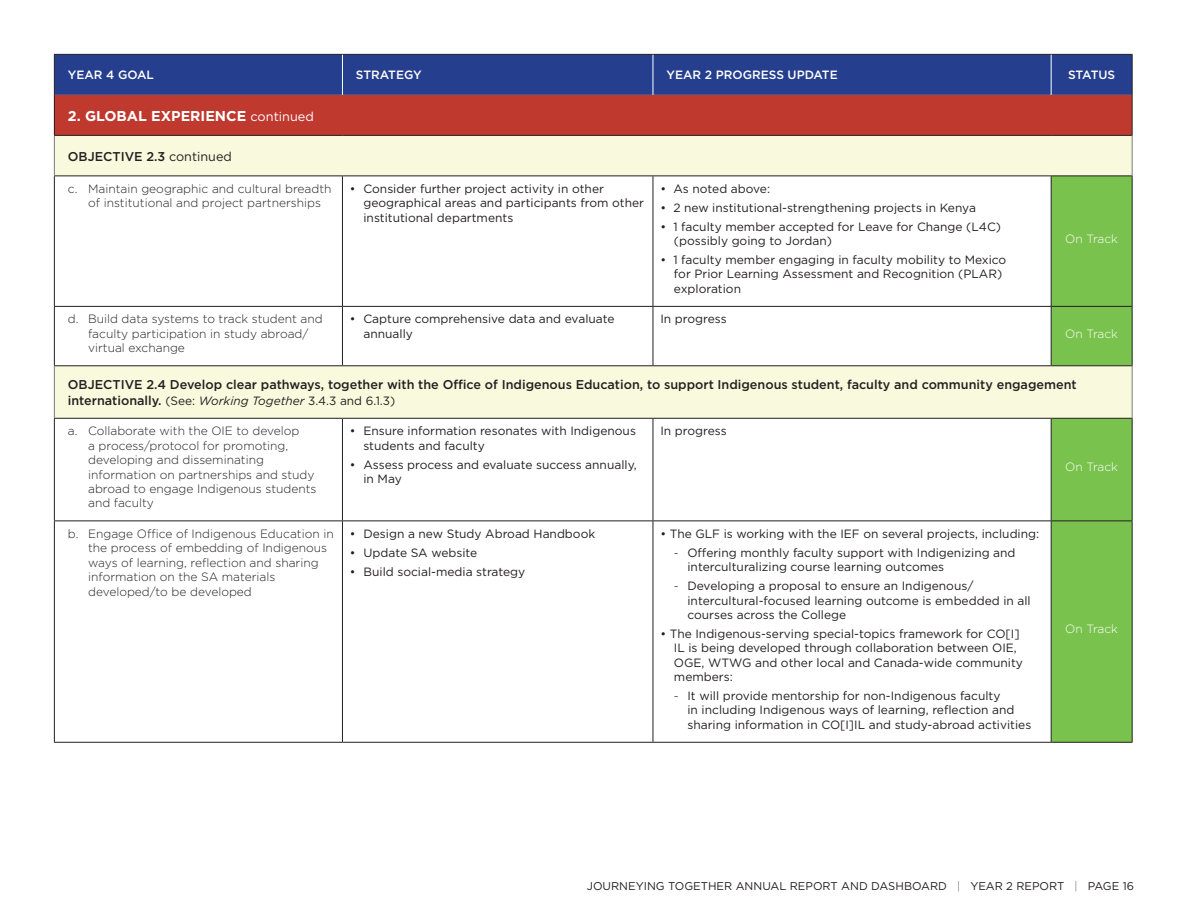
<style>
.page{position:relative;width:1188px;height:918px;background:#fff}
.page>*{position:absolute;margin:0;border:0;box-sizing:border-box;transform-origin:0 0}
.t1{font:700 14.25px "Gotham";color:#fff}
.t2{font:500 12.75px "Gotham";color:#231f20}
.Bullet_indent{font:12px/14.4px "Gotham";color:#231f20}
.No_indent{font:300 12px/14.4px "Gotham";color:#231f20}
.t3{font:500 12px "Gotham";color:#fff}
.t4{font:300 12px "Gotham";color:#fff}
.t5{font:11.25px "Gotham";color:#231f20}
.s1{font-weight:400;font-size:12.75px}
.s2{font-weight:400}
.s3{font-weight:500;font-size:12.75px}
.s4{font-style:italic}
.s5{font-weight:300}
.s6{font-weight:200}
</style>
<div class="page">
<div style="left:55px;top:55px;width:1077px;height:40px;background:#253f8e"></div>
<div style="left:54px;top:95px;width:1078px;height:40px;background:#c0392f"></div>
<svg style="left:55px;top:136px;width:1077px;height:282px"></svg>
<svg style="left:1051px;top:177px;width:81px;height:565px;background:#85c65a"></svg>
<hr style="left:54px;top:135px;width:288px;height:1px;background:#231f20">
<hr style="left:342px;top:135px;width:311px;height:1px;background:#231f20">
<hr style="left:653px;top:135px;width:398px;height:1px;background:#231f20">
<hr style="left:1051px;top:135px;width:82px;height:1px;background:#231f20">
<hr style="left:54px;top:176px;width:288px;height:1px;background:#231f20">
<hr style="left:54px;top:176px;width:1px;height:130px;background:#231f20">
<hr style="left:342px;top:176px;width:311px;height:1px;background:#231f20">
<hr style="left:342px;top:176px;width:1px;height:130px;background:#231f20">
<hr style="left:653px;top:176px;width:398px;height:1px;background:#231f20">
<hr style="left:653px;top:176px;width:1px;height:130px;background:#231f20">
<hr style="left:1051px;top:176px;width:82px;height:1px;background:#231f20">
<hr style="left:1051px;top:176px;width:1px;height:130px;background:#231f20">
<hr style="left:1132px;top:176px;width:1px;height:130px;background:#231f20">
<hr style="left:54px;top:306px;width:288px;height:1px;background:#231f20">
<hr style="left:54px;top:307px;width:1px;height:58px;background:#231f20">
<hr style="left:342px;top:306px;width:311px;height:1px;background:#231f20">
<hr style="left:342px;top:307px;width:1px;height:58px;background:#231f20">
<hr style="left:653px;top:306px;width:398px;height:1px;background:#231f20">
<hr style="left:653px;top:307px;width:1px;height:58px;background:#231f20">
<hr style="left:1051px;top:306px;width:82px;height:1px;background:#231f20">
<hr style="left:1051px;top:307px;width:1px;height:58px;background:#231f20">
<hr style="left:1132px;top:307px;width:1px;height:58px;background:#231f20">
<hr style="left:54px;top:365px;width:288px;height:1px;background:#231f20">
<hr style="left:342px;top:365px;width:311px;height:1px;background:#231f20">
<hr style="left:653px;top:365px;width:398px;height:1px;background:#231f20">
<hr style="left:1051px;top:365px;width:82px;height:1px;background:#231f20">
<hr style="left:54px;top:419px;width:1px;height:101px;background:#231f20">
<hr style="left:342px;top:419px;width:1px;height:101px;background:#231f20">
<hr style="left:653px;top:419px;width:1px;height:101px;background:#231f20">
<hr style="left:1051px;top:419px;width:1px;height:101px;background:#231f20">
<hr style="left:1132px;top:419px;width:1px;height:101px;background:#231f20">
<hr style="left:54px;top:520px;width:288px;height:1px;background:#231f20">
<hr style="left:54px;top:521px;width:1px;height:221px;background:#231f20">
<hr style="left:342px;top:520px;width:311px;height:1px;background:#231f20">
<hr style="left:342px;top:521px;width:1px;height:221px;background:#231f20">
<hr style="left:653px;top:520px;width:398px;height:1px;background:#231f20">
<hr style="left:653px;top:521px;width:1px;height:221px;background:#231f20">
<hr style="left:1051px;top:520px;width:82px;height:1px;background:#231f20">
<hr style="left:1051px;top:521px;width:1px;height:221px;background:#231f20">
<hr style="left:1132px;top:521px;width:1px;height:221px;background:#231f20">
<hr style="left:54px;top:742px;width:288px;height:1px;background:#231f20">
<hr style="left:342px;top:742px;width:311px;height:1px;background:#231f20">
<hr style="left:653px;top:742px;width:398px;height:1px;background:#231f20">
<hr style="left:1051px;top:742px;width:82px;height:1px;background:#231f20">
<hr style="left:54px;top:136px;width:1px;height:40px;background:#7a7c7f">
<hr style="left:1132px;top:136px;width:1px;height:40px;background:#7a7c7f">
<hr style="left:54px;top:95px;width:1px;height:40px;background:#231f20">
<hr style="left:1132px;top:95px;width:1px;height:40px;background:#231f20">
<hr style="left:54px;top:418px;width:288px;height:1px;background:#231f20">
<hr style="left:342px;top:418px;width:311px;height:1px;background:#231f20">
<hr style="left:653px;top:418px;width:398px;height:1px;background:#231f20">
<hr style="left:1051px;top:418px;width:82px;height:1px;background:#231f20">
<hr style="left:54px;top:366px;width:1px;height:52px;background:#7a7c7f">
<hr style="left:1132px;top:366px;width:1px;height:52px;background:#7a7c7f">
<hr style="left:54px;top:54px;width:288px;height:1px;background:#231f20">
<hr style="left:54px;top:55px;width:1px;height:40px;background:#231f20">
<hr style="left:342px;top:54px;width:311px;height:1px;background:#231f20">
<hr style="left:653px;top:54px;width:398px;height:1px;background:#231f20">
<hr style="left:1051px;top:54px;width:82px;height:1px;background:#231f20">
<hr style="left:1132px;top:55px;width:1px;height:40px;background:#231f20">
<hr style="left:342px;top:55px;width:1px;height:40px;background:#fff">
<hr style="left:653px;top:55px;width:1px;height:40px;background:#fff">
<hr style="left:1051px;top:55px;width:1px;height:40px;background:#fff">
<p class="t3" style="left:68px;top:67px;width:88px">YEAR 4 GOAL</p>
<p class="t3" style="left:356px;top:67px;width:67px">STRATEGY</p>
<p class="t3" style="left:666px;top:67px;width:173px">YEAR 2 PROGRESS UPDATE</p>
<p class="t3" style="left:1068px;top:67px;width:49px">STATUS</p>
<p class="t1" style="left:68px;top:106px;width:248px">2. GLOBAL EXPERIENCE <span class="s1">continued</span></p>
<p class="t2" style="left:68px;top:148px;width:166px">OBJECTIVE 2.3 <span class="s2">continued</span></p>
<p class="No_indent" style="left:88px;top:181px;width:245px;text-indent:-20px">c. Maintain geographic and cultural breadth of institutional and project partnerships</p>
<p class="Bullet_indent" style="left:363px;top:181px;width:282px;text-indent:-14px">• Consider further project activity in other geographical areas and participants from other institutional departments</p>
<p class="Bullet_indent" style="left:660px;top:181px;width:111px">• As noted above:</p>
<p class="Bullet_indent" style="left:660px;top:200px;width:317px">• 2 new institutional-strengthening projects in Kenya</p>
<p class="Bullet_indent" style="left:674px;top:219px;width:329px;text-indent:-14px">• 1 faculty member accepted for Leave for Change (L4C) (possibly going to Jordan)</p>
<p class="Bullet_indent" style="left:674px;top:252px;width:334px;text-indent:-14px">• 1 faculty member engaging in faculty mobility to Mexico for Prior Learning Assessment and Recognition (PLAR) exploration</p>
<p class="t4" style="left:1065px;top:231px;width:54px">On Track</p>
<p class="No_indent" style="left:88px;top:312px;width:236px;text-indent:-20px">d. Build data systems to track student and faculty participation in study abroad/ virtual exchange</p>
<p class="Bullet_indent" style="left:363px;top:312px;width:253px;text-indent:-14px">• Capture comprehensive data and evaluate annually</p>
<p class="Bullet_indent" style="left:660px;top:312px;width:68px">In progress</p>
<p class="t4" style="left:1065px;top:326px;width:54px">On Track</p>
<p class="t2" style="left:68px;top:377px;width:1010px">OBJECTIVE 2.4 Develop clear pathways, together with the Office of Indigenous Education, to support Indigenous student, faculty and community engagement</p>
<p class="Bullet_indent" style="left:68px;top:393px;width:329px"><span class="s3">internationally.</span> (See: <span class="s4">Working Together</span> 3.4.3 and 6.1.3)</p>
<p class="No_indent" style="left:88px;top:424px;width:230px;text-indent:-20px">a. Collaborate with the OIE to develop<br>a process/protocol for promoting, developing and disseminating information on partnerships and study abroad to engage Indigenous students and faculty</p>
<p class="Bullet_indent" style="left:363px;top:424px;width:274px;text-indent:-14px">• Ensure information resonates with Indigenous students and faculty</p>
<p class="Bullet_indent" style="left:660px;top:424px;width:68px">In progress</p>
<p class="Bullet_indent" style="left:363px;top:457px;width:275px;text-indent:-14px">• Assess process and evaluate success annually, in May</p>
<p class="t4" style="left:1065px;top:460px;width:54px">On Track</p>
<p class="No_indent" style="left:88px;top:526px;width:247px;text-indent:-20px">b. Engage Office of Indigenous Education in the process of embedding of Indigenous ways of learning, reflection and sharing information on the SA materials developed/to be developed</p>
<p class="Bullet_indent" style="left:350px;top:526px;width:247px">• Design a new Study Abroad Handbook</p>
<p class="Bullet_indent" style="left:350px;top:545px;width:129px">• Update SA website</p>
<p class="Bullet_indent" style="left:350px;top:564px;width:177px">• Build social-media strategy</p>
<p class="Bullet_indent" style="left:660px;top:526px;width:380px">• The GLF is working with the IEF on several projects, including:</p>
<p class="Bullet_indent" style="left:687px;top:545px;width:330px;text-indent:-14px"><span class="s5">-</span> Offering monthly faculty support with Indigenizing and interculturalizing course learning outcomes</p>
<p class="Bullet_indent" style="left:687px;top:578px;width:345px;text-indent:-14px"><span class="s5">-</span> Developing a proposal to ensure an Indigenous/ intercultural-focused learning outcome is embedded in all courses across the College</p>
<p class="Bullet_indent" style="left:674px;top:626px;width:351px;text-indent:-14px">• The Indigenous-serving special-topics framework for CO[I] IL is being developed through collaboration between OIE, OGE, WTWG and other local and Canada-wide community members:</p>
<p class="Bullet_indent" style="left:687px;top:688px;width:345px;text-indent:-14px"><span class="s5">-</span> It will provide mentorship for non-Indigenous faculty<br>in including Indigenous ways of learning, reflection and sharing information in CO[I]IL and study-abroad activities</p>
<p class="t4" style="left:1065px;top:622px;width:54px">On Track</p>
<p class="t5" style="left:587px;top:879px;width:549px">JOURNEYING TOGETHER ANNUAL REPORT AND DASHBOARD <span class="s6">|</span> YEAR 2 REPORT <span class="s6">|</span> PAGE 16</p>
</div>
